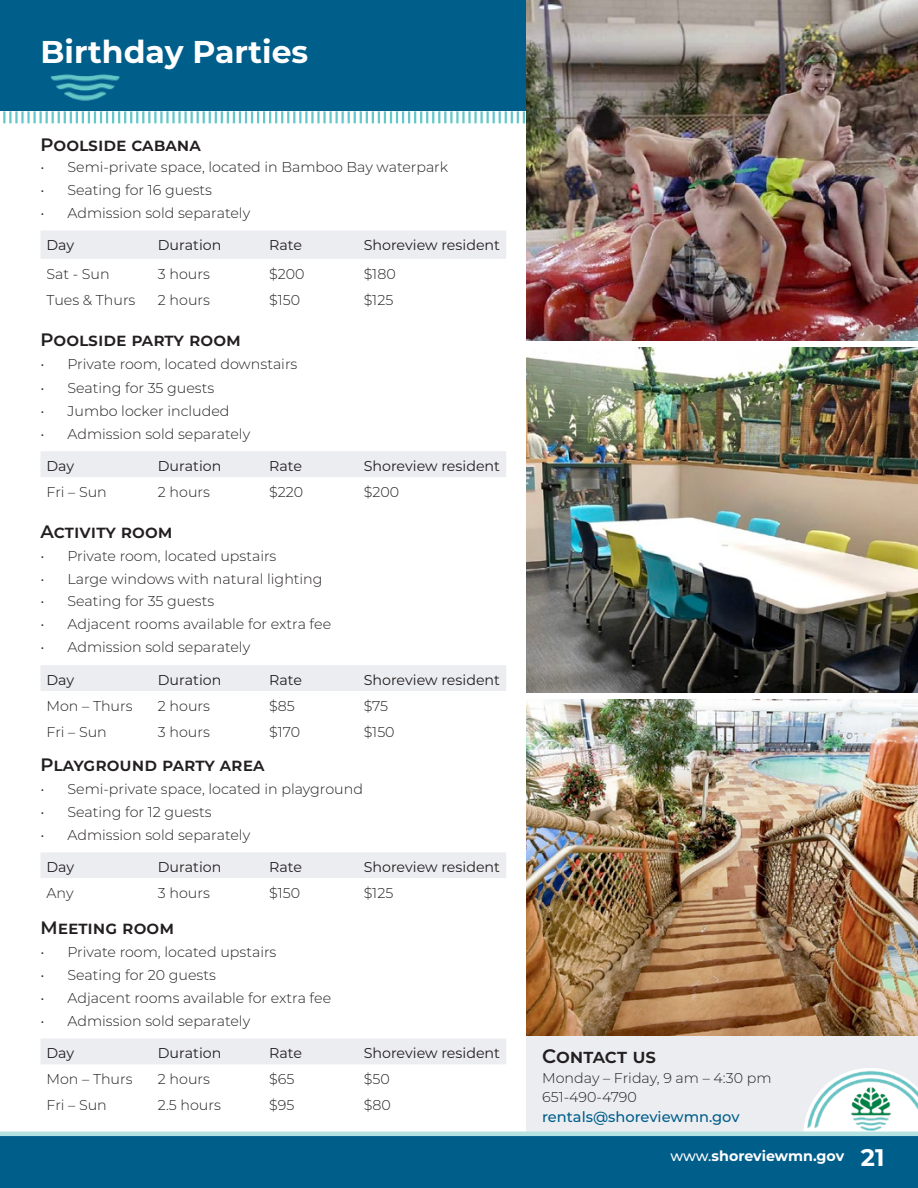
<style>
.page{position:relative;width:918px;height:1188px;background:#fff}
.page>*{position:absolute;margin:0;border:0;box-sizing:border-box;transform-origin:0 0}
.t1{font:700 31.5px "Montserrat";color:#fff}
.t2{font:600 19.5px "Montserrat";color:#231f20}
.t3{font:600 18px "Montserrat";color:#231f20}
.t4{font:500 14.7px "Montserrat";color:#005e8b}
.t5{font:300 14.25px/19.5px "Montserrat";color:#231f20}
.t6{font:14.25px "Montserrat";color:#231f20}
.t7{font:700 14.25px "Montserrat";color:#fff}
.s1{font-weight:500}
.s2{font-size:24px}
</style>
<div class="page">
<div style="left:0;top:0;width:918px;height:110px;background:#005e8b"></div>
<div style="left:41px;top:231px;width:465px;height:28px;background:#ecedf0"></div>
<div style="left:41px;top:451px;width:465px;height:26px;background:#ecedf0"></div>
<div style="left:41px;top:665px;width:465px;height:26px;background:#ecedf0"></div>
<div style="left:41px;top:852px;width:465px;height:26px;background:#ecedf0"></div>
<div style="left:41px;top:1039px;width:465px;height:25px;background:#ecedf0"></div>
<img style="left:526px;top:0;width:392px;height:340px">
<img style="left:526px;top:348px;width:392px;height:344px">
<img style="left:526px;top:700px;width:392px;height:337px">
<svg style="left:3px;top:111px;width:522px;height:12px"></svg>
<img style="left:51px;top:74px;width:69px;height:27px">
<div style="left:526px;top:1037px;width:392px;height:118px;background:#ecedf0"></div>
<img style="left:803px;top:1068px;width:115px;height:64px">
<div style="left:0;top:1136px;width:918px;height:52px;background:#005e8b"></div>
<hr style="left:0;top:1132px;width:918px;height:4px;background:#b4e1e1">
<h1 class="t1" style="left:40px;top:29px;width:269px">Birthday Parties</h1>
<p class="t3" style="left:40px;top:132px;width:162px">Poolside cabana</p>
<p class="t5" style="left:40px;top:157px;width:409px">• Semi-private space, located in Bamboo Bay waterpark</p>
<p class="t5" style="left:40px;top:180px;width:173px">• Seating for 16 guests</p>
<p class="t5" style="left:40px;top:203px;width:211px">• Admission sold separately</p>
<p class="t6" style="left:46px;top:235px;width:29px">Day</p>
<p class="t6" style="left:158px;top:235px;width:65px">Duration</p>
<p class="t6" style="left:269px;top:235px;width:34px">Rate</p>
<p class="t6" style="left:364px;top:235px;width:138px">Shoreview resident</p>
<p class="t5" style="left:47px;top:263px;width:65px">Sat - Sun</p>
<p class="t5" style="left:158px;top:263px;width:53px">3 hours</p>
<p class="t5" style="left:269px;top:263px;width:37px">$200</p>
<p class="t5" style="left:364px;top:263px;width:33px">$180</p>
<p class="t5" style="left:47px;top:289px;width:90px">Tues &amp; Thurs</p>
<p class="t5" style="left:158px;top:289px;width:54px">2 hours</p>
<p class="t5" style="left:269px;top:289px;width:32px">$150</p>
<p class="t5" style="left:364px;top:289px;width:31px">$125</p>
<p class="t3" style="left:40px;top:327px;width:202px">Poolside party room</p>
<p class="t5" style="left:40px;top:354px;width:258px">• Private room, located downstairs</p>
<p class="t5" style="left:40px;top:377px;width:175px">• Seating for 35 guests</p>
<p class="t5" style="left:40px;top:400px;width:191px">• Jumbo locker included</p>
<p class="t5" style="left:40px;top:423px;width:211px">• Admission sold separately</p>
<p class="t6" style="left:46px;top:456px;width:29px">Day</p>
<p class="t6" style="left:158px;top:456px;width:65px">Duration</p>
<p class="t6" style="left:269px;top:456px;width:34px">Rate</p>
<p class="t6" style="left:364px;top:456px;width:138px">Shoreview resident</p>
<p class="t5" style="left:47px;top:482px;width:62px">Fri – Sun</p>
<p class="t5" style="left:158px;top:482px;width:54px">2 hours</p>
<p class="t5" style="left:269px;top:482px;width:36px">$220</p>
<p class="t5" style="left:364px;top:482px;width:37px">$200</p>
<p class="t3" style="left:40px;top:518px;width:134px">Activity room</p>
<p class="t5" style="left:40px;top:545px;width:237px">• Private room, located upstairs</p>
<p class="t5" style="left:40px;top:568px;width:284px">• Large windows with natural lighting</p>
<p class="t5" style="left:40px;top:591px;width:175px">• Seating for 35 guests</p>
<p class="t5" style="left:40px;top:614px;width:292px">• Adjacent rooms available for extra fee</p>
<p class="t5" style="left:40px;top:637px;width:211px">• Admission sold separately</p>
<p class="t6" style="left:46px;top:670px;width:29px">Day</p>
<p class="t6" style="left:158px;top:670px;width:65px">Duration</p>
<p class="t6" style="left:269px;top:670px;width:34px">Rate</p>
<p class="t6" style="left:364px;top:670px;width:138px">Shoreview resident</p>
<p class="t5" style="left:47px;top:695px;width:88px">Mon – Thurs</p>
<p class="t5" style="left:158px;top:695px;width:54px">2 hours</p>
<p class="t5" style="left:269px;top:695px;width:27px">$85</p>
<p class="t5" style="left:364px;top:695px;width:26px">$75</p>
<p class="t5" style="left:47px;top:721px;width:62px">Fri – Sun</p>
<p class="t5" style="left:158px;top:721px;width:53px">3 hours</p>
<p class="t5" style="left:269px;top:721px;width:32px">$170</p>
<p class="t5" style="left:364px;top:721px;width:32px">$150</p>
<p class="t3" style="left:40px;top:751px;width:226px">Playground party area</p>
<p class="t5" style="left:40px;top:778px;width:324px">• Semi-private space, located in playground</p>
<p class="t5" style="left:40px;top:801px;width:173px">• Seating for 12 guests</p>
<p class="t5" style="left:40px;top:824px;width:211px">• Admission sold separately</p>
<p class="t6" style="left:46px;top:857px;width:29px">Day</p>
<p class="t6" style="left:158px;top:857px;width:65px">Duration</p>
<p class="t6" style="left:269px;top:857px;width:34px">Rate</p>
<p class="t6" style="left:364px;top:857px;width:138px">Shoreview resident</p>
<p class="t5" style="left:47px;top:883px;width:29px">Any</p>
<p class="t5" style="left:158px;top:883px;width:53px">3 hours</p>
<p class="t5" style="left:269px;top:883px;width:32px">$150</p>
<p class="t5" style="left:364px;top:883px;width:31px">$125</p>
<p class="t3" style="left:40px;top:915px;width:135px">Meeting room</p>
<p class="t5" style="left:40px;top:942px;width:237px">• Private room, located upstairs</p>
<p class="t5" style="left:40px;top:965px;width:177px">• Seating for 20 guests</p>
<p class="t5" style="left:40px;top:988px;width:292px">• Adjacent rooms available for extra fee</p>
<p class="t5" style="left:40px;top:1011px;width:211px">• Admission sold separately</p>
<p class="t6" style="left:46px;top:1043px;width:29px">Day</p>
<p class="t6" style="left:158px;top:1043px;width:65px">Duration</p>
<p class="t6" style="left:269px;top:1043px;width:34px">Rate</p>
<p class="t6" style="left:364px;top:1043px;width:138px">Shoreview resident</p>
<p class="t5" style="left:47px;top:1069px;width:88px">Mon – Thurs</p>
<p class="t5" style="left:158px;top:1069px;width:54px">2 hours</p>
<p class="t5" style="left:269px;top:1069px;width:27px">$65</p>
<p class="t5" style="left:364px;top:1069px;width:28px">$50</p>
<p class="t5" style="left:47px;top:1095px;width:62px">Fri – Sun</p>
<p class="t5" style="left:158px;top:1095px;width:64px">2.5 hours</p>
<p class="t5" style="left:269px;top:1095px;width:27px">$95</p>
<p class="t5" style="left:364px;top:1095px;width:29px">$80</p>
<h2 class="t2" style="left:542px;top:1042px;width:116px">Contact us</h2>
<p class="t5" style="left:542px;top:1067px;width:231px">Monday – Friday, 9 am – 4:30 pm<br>651-490-4790</p>
<p class="t4" style="left:542px;top:1106px;width:199px">rentals@shoreviewmn.gov</p>
<p class="t7" style="left:671px;top:1146px;width:215px"><span class="s1">www.</span>shoreviewmn.gov <span class="s2">21</span></p>
</div>
